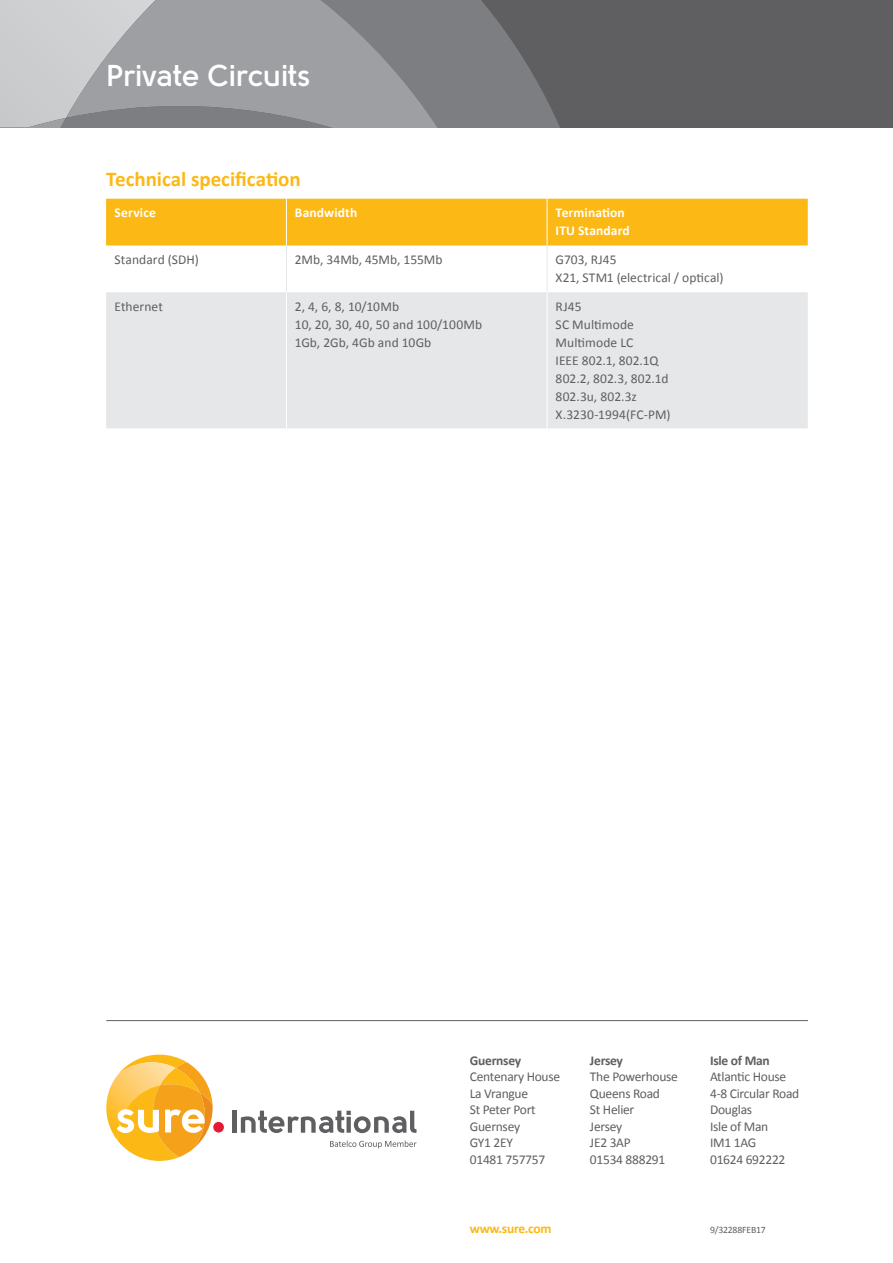
<style>
.page{position:relative;width:893px;height:1263px;background:#fff}
.page>*{position:absolute;margin:0;border:0;box-sizing:border-box;transform-origin:0 0}
.t1{font:700 30px "Solomon";color:#fff}
.t2{font:700 21px "Calibri";color:#fcb814}
.t3{font:13.5px "Calibri";letter-spacing:-.02em;color:#5f5f62}
.t4{font:13.5px "Calibri";color:#5f5f62}
.t5{font:13.5px "Calibri";letter-spacing:.01em;color:#5f5f62}
.t6{font:13.5px "Calibri";letter-spacing:.005em;color:#5f5f62}
.t7{font:700 13.5px "Calibri";letter-spacing:.01em;color:#fff}
.t8{font:700 13.5px "Calibri";letter-spacing:-.02em;color:#5f5f62}
.t9{font:700 13.5px "Calibri";letter-spacing:-.02em;color:#fcb814}
.t10{font:9.75px "Calibri";letter-spacing:-.02em;color:#5f5f62}
</style>
<div class="page">
<div style="left:0;top:0;width:876px;height:128px;background:#5f5f62"></div>
<svg style="left:527px;top:65px;width:33px;height:63px;fill:#7c7e81"></svg>
<svg style="left:0;top:0;width:527px;height:128px;background:#9a9c9f"></svg>
<div style="left:232px;top:1110px;width:5px;height:23px;background:#5f5f62"></div>
<svg style="left:241px;top:1111px;width:175px;height:22px"></svg>
<div style="left:213px;top:1122px;width:11px;height:10px;background:#e51836;border-radius:50%"></div>
<svg style="left:106px;top:1054px;width:107px;height:107px"></svg>
<svg style="left:330px;top:1140px;width:87px;height:8px"></svg>
<hr style="left:106px;top:1020px;width:702px;height:1px;background:#5f5f62">
<div style="left:106px;top:199px;width:702px;height:46px;background:#fcb814"></div>
<div style="left:106px;top:292px;width:702px;height:136px;background:#e6e7e9"></div>
<hr style="left:286px;top:199px;width:1px;height:46px;background:#fff">
<hr style="left:547px;top:199px;width:1px;height:46px;background:#fff">
<hr style="left:286px;top:245px;width:1px;height:47px;background:#e6e7e9">
<hr style="left:547px;top:245px;width:1px;height:47px;background:#e6e7e9">
<hr style="left:286px;top:292px;width:1px;height:136px;background:#fff">
<hr style="left:547px;top:292px;width:1px;height:136px;background:#fff">
<p class="t1" style="left:106px;top:58px;width:205px">Private Circuits</p>
<p class="t2" style="left:106px;top:165px;width:196px">Technical specification</p>
<p class="t7" style="left:115px;top:204px;width:43px">Service</p>
<p class="t7" style="left:295px;top:204px;width:64px">Bandwidth</p>
<p class="t7" style="left:556px;top:204px;width:71px">Termination</p>
<p class="t7" style="left:556px;top:222px;width:76px">ITU Standard</p>
<p class="t5" style="left:115px;top:251px;width:86px">Standard (SDH)</p>
<p class="t4" style="left:295px;top:251px;width:149px">2Mb, 34Mb, 45Mb, 155Mb</p>
<p class="t4" style="left:556px;top:251px;width:62px">G703, RJ45</p>
<p class="t6" style="left:556px;top:269px;width:169px">X21, STM1 (electrical / optical)</p>
<p class="t6" style="left:115px;top:298px;width:50px">Ethernet</p>
<p class="t3" style="left:295px;top:298px;width:106px">2, 4, 6, 8, 10/10Mb</p>
<p class="t5" style="left:295px;top:316px;width:189px">10, 20, 30, 40, 50 and 100/100Mb</p>
<p class="t6" style="left:295px;top:334px;width:138px">1Gb, 2Gb, 4Gb and 10Gb</p>
<p class="t3" style="left:556px;top:298px;width:27px">RJ45</p>
<p class="t5" style="left:556px;top:316px;width:80px">SC Multimode</p>
<p class="t6" style="left:556px;top:334px;width:79px">Multimode LC</p>
<p class="t4" style="left:556px;top:352px;width:104px">IEEE 802.1, 802.1Q</p>
<p class="t4" style="left:556px;top:370px;width:114px">802.2, 802.3, 802.1d</p>
<p class="t4" style="left:556px;top:388px;width:83px">802.3u, 802.3z</p>
<p class="t5" style="left:556px;top:406px;width:116px">X.3230-1994(FC-PM)</p>
<p class="t8" style="left:470px;top:1052px;width:53px">Guernsey</p>
<p class="t3" style="left:470px;top:1068px;width:92px">Centenary House</p>
<p class="t3" style="left:470px;top:1085px;width:60px">La Vrangue</p>
<p class="t3" style="left:470px;top:1101px;width:67px">St Peter Port</p>
<p class="t3" style="left:470px;top:1118px;width:52px">Guernsey</p>
<p class="t3" style="left:470px;top:1134px;width:45px">GY1 2EY</p>
<p class="t3" style="left:470px;top:1151px;width:77px">01481 757757</p>
<p class="t8" style="left:590px;top:1052px;width:34px">Jersey</p>
<p class="t3" style="left:590px;top:1068px;width:89px">The Powerhouse</p>
<p class="t3" style="left:590px;top:1085px;width:72px">Queens Road</p>
<p class="t3" style="left:590px;top:1101px;width:46px">St Helier</p>
<p class="t3" style="left:590px;top:1118px;width:34px">Jersey</p>
<p class="t3" style="left:590px;top:1134px;width:42px">JE2 3AP</p>
<p class="t3" style="left:590px;top:1151px;width:77px">01534 888291</p>
<p class="t8" style="left:710px;top:1052px;width:61px">Isle of Man</p>
<p class="t3" style="left:710px;top:1068px;width:78px">Atlantic House</p>
<p class="t3" style="left:710px;top:1085px;width:91px">4-8 Circular Road</p>
<p class="t3" style="left:710px;top:1101px;width:44px">Douglas</p>
<p class="t3" style="left:710px;top:1118px;width:60px">Isle of Man</p>
<p class="t3" style="left:710px;top:1134px;width:48px">IM1 1AG</p>
<p class="t3" style="left:710px;top:1151px;width:77px">01624 692222</p>
<p class="t9" style="left:470px;top:1220px;width:83px">www.sure.com</p>
<p class="t10" style="left:710px;top:1224px;width:57px">9/32288FEB17</p>
</div>
